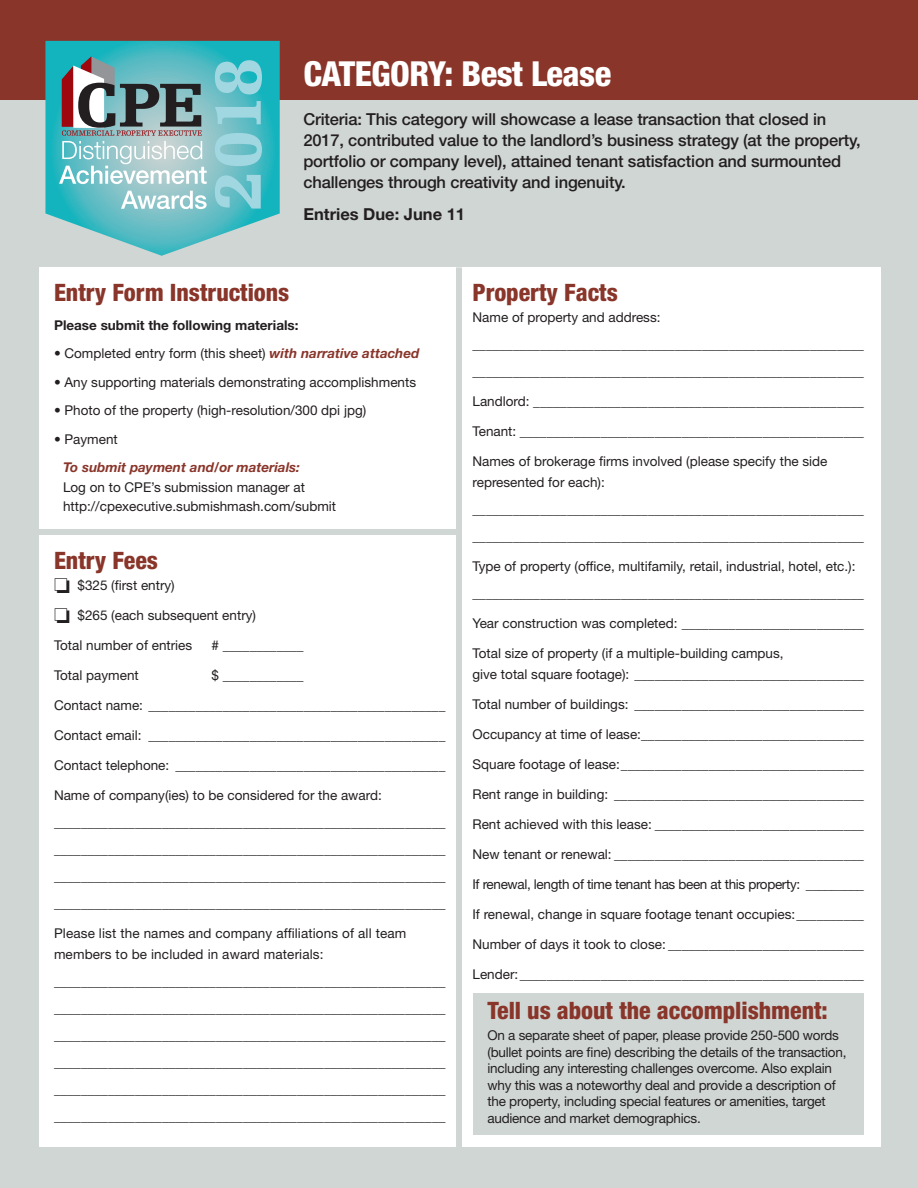
<style>
.page{position:relative;width:918px;height:1188px;background:#d0d6d3}
.page>*{position:absolute;margin:0;border:0;box-sizing:border-box;transform-origin:0 0}
.t1{font:900 68.55px "Egyptienne FLT Std";color:#a1d7e1}
.t2{font:800 condensed 34.5px "Helvetica Neue LT Std";letter-spacing:-.015em;color:#fff}
.t3{font:800 condensed 24px "Helvetica Neue LT Std";color:#89352a}
.t4{font:500 16.5px/21px "Helvetica Neue LT Std";letter-spacing:-.01em;color:#231f20}
.t5{font:700 16.5px "Helvetica Neue LT Std";color:#231f20}
.t6{font:13.5px/27px "Helvetica Neue LT Std";color:#231f20}
.t7{font:13.5px/16.5px "Helvetica Neue LT Std";letter-spacing:-.02em;color:#231f20}
.t8{font:13.5px "Helvetica Neue LT Std";letter-spacing:-.025em;color:#231f20}
.t9{font:700 13.5px "Helvetica Neue LT Std";color:#231f20}
.s1{font-weight:700;font-style:italic;color:#89352a}
</style>
<div class="page">
<div style="left:0;top:0;width:918px;height:100px;background:#89352a"></div>
<div style="left:39px;top:267px;width:841px;height:880px;background:#fff"></div>
<div style="left:473px;top:993px;width:391px;height:142px;background:#d0d6d3"></div>
<div style="left:39px;top:529px;width:419px;height:6px;background:#d0d6d3"></div>
<div style="left:456px;top:267px;width:6px;height:880px;background:#d0d6d3"></div>
<svg style="left:45px;top:41px;width:235px;height:215px"></svg>
<svg style="left:59px;top:56px;width:148px;height:128px;background:#89aaad"></svg>
<svg style="left:121px;top:191px;width:86px;height:18px;background:#b9dadd"></svg>
<p class="t1" style="left:200px;top:211px;width:154px;rotate:-90deg">2018</p>
<p class="t2" style="left:303px;top:52px;width:309px">CATEGORY: Best Lease</p>
<p class="t4" style="left:303px;top:109px;width:559px">Criteria: This category will showcase a lease transaction that closed in 2017, contributed value to the landlord’s business strategy (at the property, portfolio or company level), attained tenant satisfaction and surmounted challenges through creativity and ingenuity.</p>
<p class="t5" style="left:303px;top:204px;width:163px">Entries Due: June 11</p>
<p class="t3" style="left:54px;top:278px;width:237px">Entry Form Instructions</p>
<p class="t9" style="left:54px;top:317px;width:246px">Please submit the following materials:</p>
<p class="t6" style="left:54px;top:340px;width:367px">• Completed entry form (this sheet) <span class="s1">with narrative attached</span></p>
<p class="t6" style="left:54px;top:368px;width:364px">• Any supporting materials demonstrating accomplishments</p>
<p class="t6" style="left:54px;top:397px;width:314px">• Photo of the property (high-resolution/300 dpi jpg)</p>
<p class="t6" style="left:54px;top:425px;width:65px">• Payment</p>
<p class="t6" style="left:63px;top:458px;width:275px;line-height:19.5px"><span class="s1">To submit payment and/or materials:<br></span>Log on to CPE’s submission manager at http://cpexecutive.submishmash.com/submit</p>
<p class="t3" style="left:54px;top:546px;width:105px">Entry Fees</p>
<p class="t6" style="left:54px;top:572px;width:122px">❏ $325 (first entry)</p>
<p class="t6" style="left:54px;top:602px;width:204px">❏ $265 (each subsequent entry)</p>
<p class="t6" style="left:54px;top:632px;width:140px">Total number of entries</p>
<p class="t6" style="left:212px;top:632px;width:94px"># ____________</p>
<p class="t6" style="left:54px;top:662px;width:86px">Total payment</p>
<p class="t6" style="left:212px;top:662px;width:94px">$ ____________</p>
<p class="t6" style="left:54px;top:692px;width:393px">Contact name: ____________________________________________</p>
<p class="t6" style="left:54px;top:722px;width:393px">Contact email: ____________________________________________</p>
<p class="t6" style="left:54px;top:752px;width:393px">Contact telephone: ________________________________________</p>
<p class="t6" style="left:54px;top:782px;width:393px">Name of company(ies) to be considered for the award: __________________________________________________________ __________________________________________________________ __________________________________________________________ __________________________________________________________</p>
<p class="t6" style="left:54px;top:923px;width:354px;line-height:21px">Please list the names and company affiliations of all team members to be included in award materials:</p>
<p class="t6" style="left:54px;top:968px;width:393px;text-align:justify">__________________________________________________________ __________________________________________________________ __________________________________________________________ __________________________________________________________ __________________________________________________________ __________________________________________________________</p>
<p class="t3" style="left:472px;top:278px;width:147px">Property Facts</p>
<p class="t6" style="left:472px;top:304px;width:393px">Name of property and address: __________________________________________________________ __________________________________________________________</p>
<p class="t6" style="left:472px;top:388px;width:393px">Landlord: _________________________________________________</p>
<p class="t6" style="left:472px;top:418px;width:393px">Tenant: ___________________________________________________</p>
<p class="t6" style="left:472px;top:451px;width:357px;line-height:21px">Names of brokerage firms involved (please specify the side represented for each):</p>
<p class="t6" style="left:472px;top:496px;width:393px">__________________________________________________________ __________________________________________________________</p>
<p class="t6" style="left:472px;top:553px;width:393px">Type of property (office, multifamily, retail, industrial, hotel, etc.): __________________________________________________________</p>
<p class="t6" style="left:472px;top:610px;width:393px">Year construction was completed: ___________________________</p>
<p class="t6" style="left:472px;top:643px;width:393px;line-height:21px">Total size of property (if a multiple-building campus,<br>give total square footage): __________________________________</p>
<p class="t6" style="left:472px;top:691px;width:393px">Total number of buildings: __________________________________</p>
<p class="t6" style="left:472px;top:721px;width:393px">Occupancy at time of lease:_________________________________</p>
<p class="t6" style="left:472px;top:751px;width:393px">Square footage of lease:____________________________________</p>
<p class="t6" style="left:472px;top:781px;width:393px">Rent range in building: _____________________________________</p>
<p class="t6" style="left:472px;top:811px;width:393px">Rent achieved with this lease: _______________________________</p>
<p class="t6" style="left:472px;top:841px;width:393px">New tenant or renewal: _____________________________________</p>
<p class="t8" style="left:472px;top:877px;width:393px">If renewal, length of time tenant has been at this property: _________</p>
<p class="t6" style="left:472px;top:901px;width:393px">If renewal, change in square footage tenant occupies:__________</p>
<p class="t6" style="left:472px;top:931px;width:393px">Number of days it took to close: _____________________________</p>
<p class="t6" style="left:472px;top:961px;width:393px">Lender:___________________________________________________</p>
<p class="t3" style="left:488px;top:996px;width:342px">Tell us about the accomplishment:</p>
<p class="t7" style="left:488px;top:1027px;width:361px">On a separate sheet of paper, please provide 250-500 words (bullet points are fine) describing the details of the transaction, including any interesting challenges overcome. Also explain why this was a noteworthy deal and provide a description of the property, including special features or amenities, target audience and market demographics.</p>
</div>
